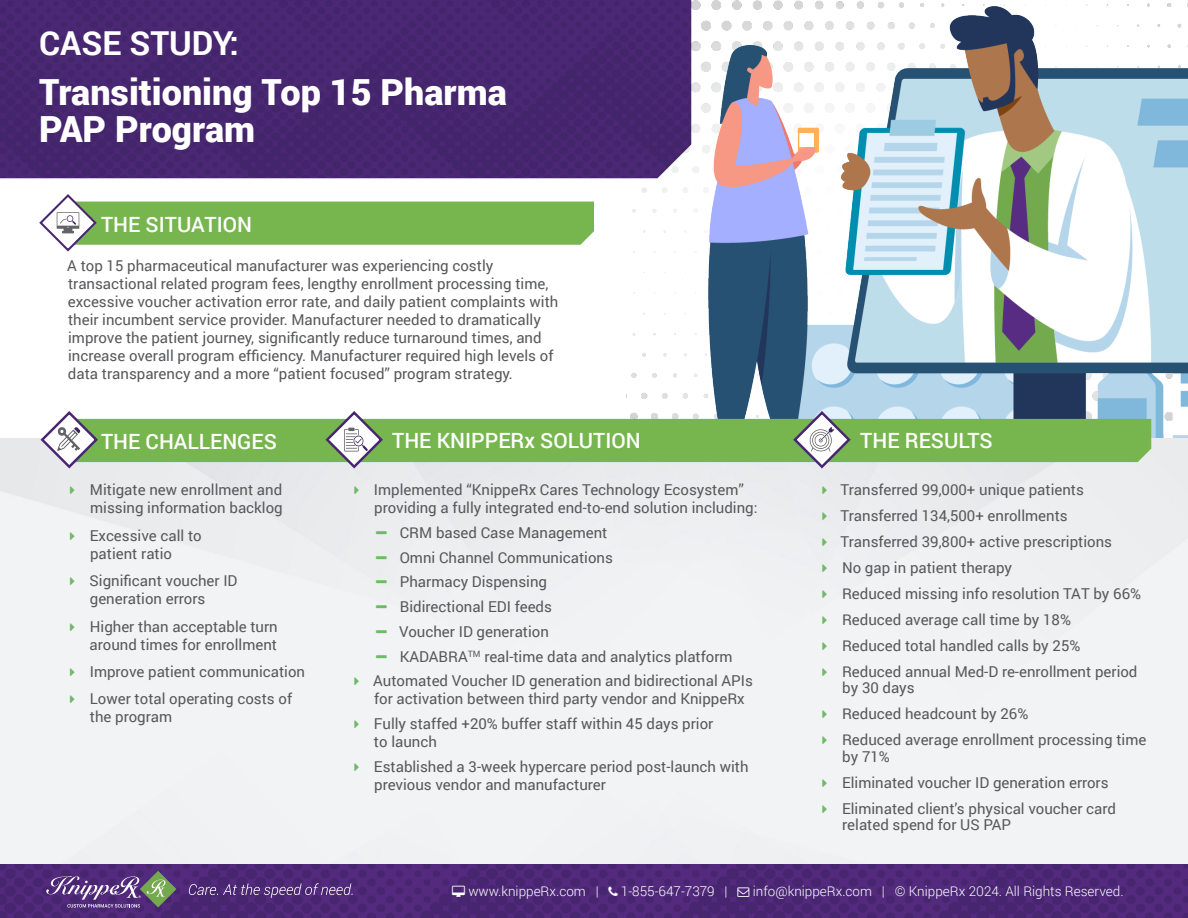
<style>
.page{position:relative;width:1188px;height:918px;background:#fff}
.page>*{position:absolute;margin:0;border:0;box-sizing:border-box;transform-origin:0 0}
.t1{font:900 36px/37.5px "Roboto";color:#fff}
.t2{font:700 33px "Roboto";color:#fff}
.t3{font:500 21px "Roboto";color:#fff}
.t4{font:15px/18px "Roboto";color:#57585a}
.t5{font:300 13.5px "Roboto";color:#fff}
</style>
<div class="page">
<img style="left:626px;top:0;width:562px;height:419px">
<img style="left:708px;top:6px;width:480px;height:433px">
<div style="left:0;top:0;width:691px;height:178px;background:#482670"></div>
<div style="left:100px;top:419px;width:1051px;height:43px;background:#77b64f"></div>
<svg style="left:39px;top:411px;width:61px;height:59px"></svg>
<svg style="left:39px;top:194px;width:555px;height:58px"></svg>
<svg style="left:324px;top:411px;width:61px;height:59px"></svg>
<svg style="left:791px;top:409px;width:61px;height:61px"></svg>
<img style="left:0;top:864px;width:1188px;height:54px">
<svg style="left:46px;top:871px;width:130px;height:37px;background:#6b5584"></svg>
<svg style="left:189px;top:883px;width:164px;height:15px;background:#644588"></svg>
<svg style="left:354px;top:486px;width:5px;height:8px"></svg>
<svg style="left:376px;top:531px;width:11px;height:3px"></svg>
<svg style="left:376px;top:556px;width:11px;height:3px"></svg>
<svg style="left:376px;top:581px;width:11px;height:3px"></svg>
<svg style="left:376px;top:605px;width:11px;height:3px"></svg>
<svg style="left:376px;top:630px;width:11px;height:3px"></svg>
<svg style="left:376px;top:655px;width:11px;height:3px"></svg>
<svg style="left:354px;top:678px;width:5px;height:8px"></svg>
<svg style="left:354px;top:720px;width:5px;height:8px"></svg>
<svg style="left:354px;top:763px;width:5px;height:8px"></svg>
<svg style="left:822px;top:486px;width:5px;height:8px"></svg>
<svg style="left:822px;top:512px;width:5px;height:8px"></svg>
<svg style="left:822px;top:538px;width:5px;height:8px"></svg>
<svg style="left:822px;top:564px;width:5px;height:8px"></svg>
<svg style="left:822px;top:590px;width:5px;height:8px"></svg>
<svg style="left:822px;top:616px;width:5px;height:8px"></svg>
<svg style="left:822px;top:642px;width:5px;height:8px"></svg>
<svg style="left:822px;top:668px;width:5px;height:8px"></svg>
<svg style="left:822px;top:711px;width:5px;height:7px"></svg>
<svg style="left:822px;top:736px;width:5px;height:8px"></svg>
<svg style="left:822px;top:779px;width:5px;height:8px"></svg>
<svg style="left:822px;top:805px;width:5px;height:8px"></svg>
<svg style="left:70px;top:486px;width:5px;height:8px"></svg>
<svg style="left:70px;top:532px;width:5px;height:8px"></svg>
<svg style="left:70px;top:577px;width:5px;height:8px"></svg>
<svg style="left:70px;top:623px;width:5px;height:8px"></svg>
<svg style="left:70px;top:668px;width:5px;height:8px"></svg>
<svg style="left:70px;top:696px;width:5px;height:8px"></svg>
<svg style="left:452px;top:886px;width:13px;height:11px"></svg>
<svg style="left:609px;top:887px;width:9px;height:9px"></svg>
<svg style="left:737px;top:887px;width:12px;height:10px"></svg>
<p class="t2" style="left:39px;top:20px;width:201px">CASE STUDY:</p>
<p class="t1" style="left:39px;top:72px;width:469px">Transitioning Top 15 Pharma<br>PAP Program</p>
<p class="t3" style="left:101px;top:210px;width:152px">THE SITUATION</p>
<p class="t4" style="left:67px;top:256px;width:428px">A top 15 pharmaceutical manufacturer was experiencing costly</p>
<p class="t4" style="left:68px;top:274px;width:482px">transactional related program fees, lengthy enrollment processing time,</p>
<p class="t4" style="left:68px;top:292px;width:492px">excessive voucher activation error rate, and daily patient complaints with</p>
<p class="t4" style="left:68px;top:310px;width:474px">their incumbent service provider. Manufacturer needed to dramatically</p>
<p class="t4" style="left:68px;top:328px;width:475px">improve the patient journey, significantly reduce turnaround times, and</p>
<p class="t4" style="left:68px;top:346px;width:487px">increase overall program efficiency. Manufacturer required high levels of</p>
<p class="t4" style="left:68px;top:364px;width:446px">data transparency and a more “patient focused” program strategy.</p>
<p class="t3" style="left:101px;top:427px;width:177px">THE CHALLENGES</p>
<p class="t4" style="left:90px;top:480px;width:194px">Mitigate new enrollment and missing information backlog</p>
<p class="t4" style="left:90px;top:526px;width:113px">Excessive call to patient ratio</p>
<p class="t4" style="left:90px;top:571px;width:149px">Significant voucher ID generation errors</p>
<p class="t4" style="left:90px;top:617px;width:190px">Higher than acceptable turn around times for enrollment</p>
<p class="t4" style="left:90px;top:662px;width:217px">Improve patient communication</p>
<p class="t4" style="left:90px;top:690px;width:204px">Lower total operating costs of the program</p>
<p class="t3" style="left:392px;top:426px;width:250px">THE KNIPPERx SOLUTION</p>
<p class="t3" style="left:860px;top:426px;width:134px">THE RESULTS</p>
<p class="t4" style="left:374px;top:480px;width:385px">Implemented “KnippeRx Cares Technology Ecosystem” providing a fully integrated end-to-end solution including:</p>
<p class="t4" style="left:400px;top:523px;width:209px">CRM based Case Management</p>
<p class="t4" style="left:400px;top:548px;width:215px">Omni Channel Communications</p>
<p class="t4" style="left:400px;top:573px;width:149px">Pharmacy Dispensing</p>
<p class="t4" style="left:400px;top:597px;width:154px">Bidirectional EDI feeds</p>
<p class="t4" style="left:399px;top:622px;width:151px">Voucher ID generation</p>
<p class="t4" style="left:400px;top:647px;width:334px">KADABRA<sup>TM</sup> real-time data and analytics platform</p>
<p class="t4" style="left:373px;top:672px;width:381px">Automated Voucher ID generation and bidirectional APIs for activation between third party vendor and KnippeRx</p>
<p class="t4" style="left:374px;top:714px;width:341px">Fully staffed +20% buffer staff within 45 days prior to launch</p>
<p class="t4" style="left:374px;top:757px;width:376px">Established a 3-week hypercare period post-launch with previous vendor and manufacturer</p>
<p class="t4" style="left:840px;top:480px;width:245px">Transferred 99,000+ unique patients</p>
<p class="t4" style="left:840px;top:506px;width:229px">Transferred 134,500+ enrollments</p>
<p class="t4" style="left:840px;top:532px;width:273px">Transferred 39,800+ active prescriptions</p>
<p class="t4" style="left:842px;top:558px;width:172px">No gap in patient therapy</p>
<p class="t4" style="left:842px;top:584px;width:301px">Reduced missing info resolution TAT by 66%</p>
<p class="t4" style="left:842px;top:610px;width:230px">Reduced average call time by 18%</p>
<p class="t4" style="left:842px;top:636px;width:240px">Reduced total handled calls by 25%</p>
<p class="t4" style="left:842px;top:663px;width:297px;line-height:16.5px">Reduced annual Med-D re-enrollment period by 30 days</p>
<p class="t4" style="left:842px;top:704px;width:188px">Reduced headcount by 26%</p>
<p class="t4" style="left:842px;top:731px;width:306px;line-height:16.5px">Reduced average enrollment processing time by 71%</p>
<p class="t4" style="left:842px;top:773px;width:268px">Eliminated voucher ID generation errors</p>
<p class="t4" style="left:842px;top:800px;width:275px;line-height:16.5px">Eliminated client’s physical voucher card related spend for US PAP</p>
<p class="t5" style="left:468px;top:882px;width:132px">www.knippeRx.com |</p>
<p class="t5" style="left:621px;top:882px;width:108px">1-855-647-7379 |</p>
<p class="t5" style="left:753px;top:882px;width:372px">info@knippeRx.com | © KnippeRx 2024. All Rights Reserved.</p>
</div>
